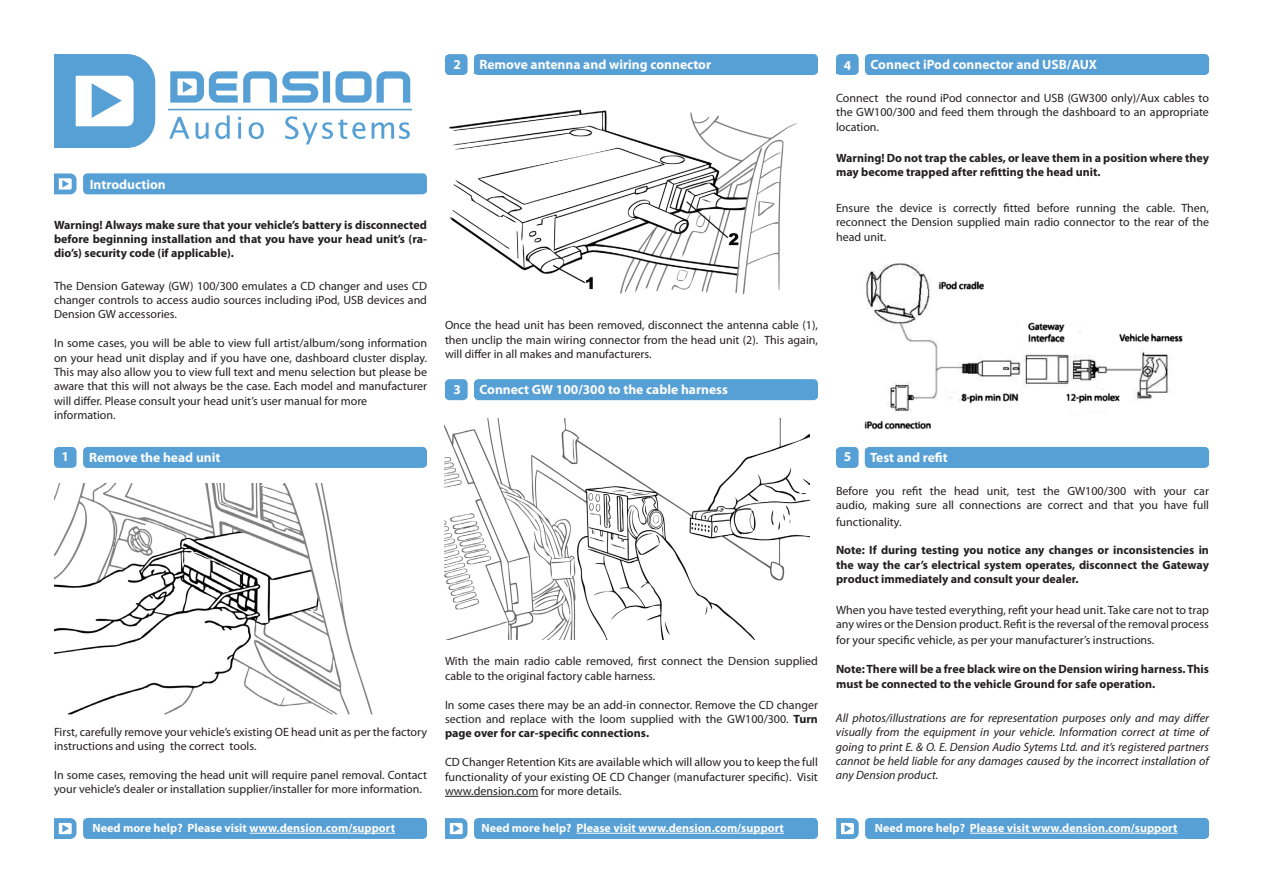
<style>
.page{position:relative;width:1263px;height:893px;background:#fff}
.page>*{position:absolute;margin:0;border:0;box-sizing:border-box;transform-origin:0 0}
.t1{font:700 13.5px "Myriad Pro";color:#fcfcfc}
.t2{font:12px/14.4px "Myriad Pro";color:#231f20;text-align:justify}
.t3{font:700 12px/14.4px "Myriad Pro";color:#231f20;text-align:justify}
.t4{font:italic 12px/14.4px "Myriad Pro";color:#231f20;text-align:justify}
.t5{font:700 12px "Myriad Pro";color:#fcfcfc}
.s1{font-weight:700}
</style>
<div class="page">
<div style="left:474px;top:54px;width:344px;height:21px;background:#56a0d5;border-radius:4px"></div>
<div style="left:445px;top:54px;width:23px;height:21px;background:#56a0d5;border-radius:4px"></div>
<div style="left:865px;top:54px;width:344px;height:21px;background:#56a0d5;border-radius:4px"></div>
<div style="left:836px;top:54px;width:23px;height:21px;background:#56a0d5;border-radius:4px"></div>
<div style="left:865px;top:818px;width:344px;height:21px;background:#56a0d5;border-radius:4px"></div>
<div style="left:474px;top:379px;width:344px;height:21px;background:#56a0d5;border-radius:4px"></div>
<div style="left:445px;top:379px;width:23px;height:21px;background:#56a0d5;border-radius:4px"></div>
<div style="left:865px;top:447px;width:344px;height:21px;background:#56a0d5;border-radius:4px"></div>
<div style="left:836px;top:447px;width:23px;height:21px;background:#56a0d5;border-radius:4px"></div>
<div style="left:474px;top:59px;width:336px;height:15px;background:#56a0d5"></div>
<hr style="left:445px;top:796px;width:93px;height:1px;background:#231f20">
<hr style="left:970px;top:833px;width:207px;height:1px;background:#fcfcfc">
<div style="left:474px;top:818px;width:344px;height:21px;background:#56a0d5;border-radius:4px"></div>
<div style="left:836px;top:59px;width:20px;height:15px;background:#56a0d5"></div>
<hr style="left:576px;top:833px;width:208px;height:1px;background:#fcfcfc">
<div style="left:83px;top:173px;width:344px;height:21px;background:#56a0d5;border-radius:4px"></div>
<div style="left:83px;top:447px;width:344px;height:21px;background:#56a0d5;border-radius:4px"></div>
<div style="left:54px;top:447px;width:23px;height:21px;background:#56a0d5;border-radius:4px"></div>
<div style="left:83px;top:818px;width:344px;height:21px;background:#56a0d5;border-radius:4px"></div>
<hr style="left:249px;top:833px;width:146px;height:1px;background:#fcfcfc">
<img style="left:54px;top:484px;width:319px;height:231px">
<img style="left:444px;top:419px;width:365px;height:221px">
<img style="left:449px;top:109px;width:348px;height:186px">
<svg style="left:54px;top:54px;width:101px;height:94px"></svg>
<svg style="left:169px;top:115px;width:241px;height:29px"></svg>
<svg style="left:170px;top:71px;width:240px;height:32px"></svg>
<hr style="left:168px;top:109px;width:244px;height:1px;background:#56a0d5">
<svg style="left:54px;top:173px;width:22px;height:21px"></svg>
<svg style="left:54px;top:818px;width:22px;height:21px"></svg>
<svg style="left:445px;top:818px;width:22px;height:21px"></svg>
<svg style="left:836px;top:818px;width:23px;height:21px"></svg>
<img style="left:864px;top:263px;width:319px;height:167px">
<p class="t1" style="left:90px;top:176px;width:78px">Introduction</p>
<p class="t3" style="left:54px;top:217px;width:374px">Warning! Always make sure that your vehicle’s battery is disconnected before beginning installation and that you have your head unit’s (ra&shy;dio’s) security code (if applicable).</p>
<p class="t2" style="left:54px;top:278px;width:374px">The Dension Gateway (GW) 100/300 emulates a CD changer and uses CD changer controls to access audio sources including iPod, USB devices and Dension GW accessories.</p>
<p class="t2" style="left:54px;top:336px;width:374px">In some cases, you will be able to view full artist/album/song information on your head unit display and if you have one, dashboard cluster display.<br>This may also allow you to view full text and menu selection but please be aware that this will not always be the case. Each model and manufacturer will differ. Please consult your head unit’s user manual for more</p>
<p class="t2" style="left:54px;top:408px;width:63px">information.</p>
<p class="t1" style="left:62px;top:447px;width:9px">1</p>
<p class="t1" style="left:89px;top:448px;width:133px">Remove the head unit</p>
<p class="t2" style="left:54px;top:724px;width:374px">First, carefully remove your vehicle’s existing OE head unit as per the factory instructions and using the correct tools.</p>
<p class="t2" style="left:54px;top:768px;width:374px">In some cases, removing the head unit will require panel removal. Contact your vehicle’s dealer or installation supplier/installer for more information.</p>
<p class="t5" style="left:93px;top:820px;width:304px">Need more help? Please visit www.dension.com/support</p>
<p class="t1" style="left:453px;top:55px;width:9px">2</p>
<p class="t1" style="left:479px;top:56px;width:233px">Remove antenna and wiring connector</p>
<p class="t1" style="left:844px;top:57px;width:9px">4</p>
<p class="t1" style="left:870px;top:55px;width:228px">Connect iPod connector and USB/AUX</p>
<p class="t2" style="left:836px;top:90px;width:374px">Connect the round iPod connector and USB (GW300 only)/Aux cables to the GW100/300 and feed them through the dashboard to an appropriate location.</p>
<p class="t3" style="left:836px;top:150px;width:374px">Warning! Do not trap the cables, or leave them in a position where they may become trapped after refitting the head unit.</p>
<p class="t2" style="left:836px;top:200px;width:374px">Ensure the device is correctly fitted before running the cable. Then, reconnect the Dension supplied main radio connector to the rear of the head unit.</p>
<p class="t2" style="left:445px;top:318px;width:374px">Once the head unit has been removed, disconnect the antenna cable (1), then unclip the main wiring connector from the head unit (2). This again, will differ in all makes and manufacturers.</p>
<p class="t1" style="left:453px;top:380px;width:9px">3</p>
<p class="t1" style="left:479px;top:380px;width:250px">Connect GW 100/300 to the cable harness</p>
<p class="t2" style="left:445px;top:654px;width:374px">With the main radio cable removed, first connect the Dension supplied cable to the original factory cable harness.</p>
<p class="t2" style="left:445px;top:697px;width:374px">In some cases there may be an add-in connector. Remove the CD changer section and replace with the loom supplied with the GW100/300. <span class="s1">Turn page over for car-specific connections.</span></p>
<p class="t2" style="left:445px;top:755px;width:374px">CD Changer Retention Kits are available which will allow you to keep the full functionality of your existing OE CD Changer (manufacturer specific). Visit www.dension.com for more details.</p>
<p class="t5" style="left:481px;top:820px;width:304px">Need more help? Please visit www.dension.com/support</p>
<p class="t1" style="left:844px;top:448px;width:9px">5</p>
<p class="t1" style="left:870px;top:448px;width:79px">Test and refit</p>
<p class="t2" style="left:836px;top:483px;width:374px">Before you refit the head unit, test the GW100/300 with your car audio, making sure all connections are correct and that you have full</p>
<p class="t2" style="left:836px;top:514px;width:67px">functionality.</p>
<p class="t3" style="left:836px;top:543px;width:374px">Note: If during testing you notice any changes or inconsistencies in the way the car’s electrical system operates, disconnect the Gateway product immediately and consult your dealer.</p>
<p class="t2" style="left:836px;top:602px;width:374px">When you have tested everything, refit your head unit. Take care not to trap any wires or the Dension product. Refit is the reversal of the removal process</p>
<p class="t2" style="left:836px;top:633px;width:320px">for your specific vehicle, as per your manufacturer’s instructions.</p>
<p class="t3" style="left:836px;top:661px;width:374px">Note: There will be a free black wire on the Dension wiring harness. This must be connected to the vehicle Ground for safe operation.</p>
<p class="t4" style="left:836px;top:710px;width:374px">All photos/illustrations are for representation purposes only and may differ visually from the equipment in your vehicle. Information correct at time of going to print E. &amp; O. E. Dension Audio Sytems Ltd. and it’s registered partners cannot be held liable for any damages caused by the incorrect installation of any Dension product.</p>
<p class="t5" style="left:875px;top:820px;width:304px">Need more help? Please visit www.dension.com/support</p>
</div>
